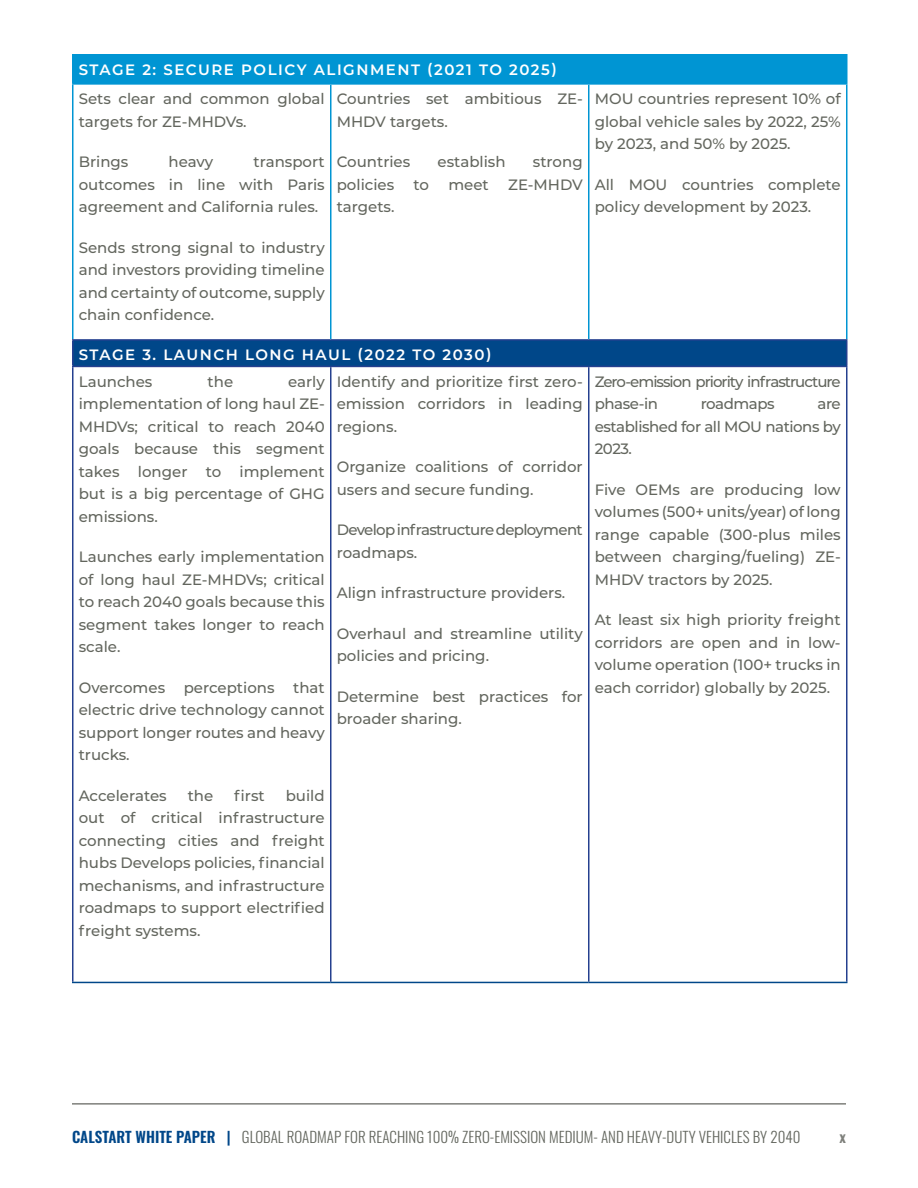
<style>
.page{position:relative;width:918px;height:1188px;background:#fff}
.page>*{position:absolute;margin:0;border:0;box-sizing:border-box;transform-origin:0 0}
.Text{font:500 15px/22.5px "Montserrat";color:#63665e;text-align:justify}
.Footer_Text{font:300 15px "Oswald";color:#63665e}
.Table_Header_Text{font:600 15px "Montserrat";letter-spacing:.1em;color:#fff}
.Text-2{font:500 15px/22.5px "Montserrat";letter-spacing:-.065em;color:#63665e}
.Text-3{font:500 15px/22.5px "Montserrat";letter-spacing:-.045em;color:#63665e}
.Text-4{font:500 15px "Montserrat";letter-spacing:-.03em;color:#63665e}
.Page_Number{font:600 15px "Oswald";color:#7e807b}
.s1{font-weight:600;color:#004789}
</style>
<div class="page">
<hr style="left:72px;top:1103px;width:774px;height:2px;background:#7e807b">
<div style="left:73px;top:54px;width:774px;height:30px;background:#0095d3"></div>
<div style="left:73px;top:340px;width:774px;height:26px;background:#004789"></div>
<hr style="left:72px;top:85px;width:2px;height:254px;background:#0095d3">
<hr style="left:330px;top:85px;width:2px;height:254px;background:#0095d3">
<hr style="left:588px;top:85px;width:2px;height:254px;background:#0095d3">
<hr style="left:846px;top:85px;width:2px;height:254px;background:#0095d3">
<hr style="left:72px;top:54px;width:2px;height:29px;background:#0095d3">
<hr style="left:846px;top:54px;width:2px;height:29px;background:#0095d3">
<hr style="left:72px;top:83px;width:259px;height:2px;background:#0095d3">
<hr style="left:331px;top:83px;width:258px;height:2px;background:#0095d3">
<hr style="left:589px;top:83px;width:259px;height:2px;background:#0095d3">
<hr style="left:72px;top:367px;width:2px;height:615px;background:#25408f">
<hr style="left:330px;top:367px;width:2px;height:615px;background:#25408f">
<hr style="left:588px;top:367px;width:2px;height:615px;background:#25408f">
<hr style="left:846px;top:367px;width:2px;height:615px;background:#25408f">
<hr style="left:72px;top:339px;width:259px;height:2px;background:#25408f">
<hr style="left:72px;top:341px;width:2px;height:25px;background:#25408f">
<hr style="left:331px;top:339px;width:258px;height:2px;background:#25408f">
<hr style="left:589px;top:339px;width:259px;height:2px;background:#25408f">
<hr style="left:846px;top:341px;width:2px;height:25px;background:#25408f">
<hr style="left:72px;top:366px;width:259px;height:1px;background:#25408f">
<hr style="left:331px;top:366px;width:258px;height:1px;background:#25408f">
<hr style="left:589px;top:366px;width:259px;height:1px;background:#25408f">
<hr style="left:72px;top:982px;width:259px;height:1px;background:#004789">
<hr style="left:331px;top:982px;width:258px;height:1px;background:#004789">
<hr style="left:589px;top:982px;width:259px;height:1px;background:#004789">
<p class="Table_Header_Text" style="left:79px;top:59px;width:480px">STAGE 2: SECURE POLICY ALIGNMENT (2021 TO 2025)</p>
<p class="Text" style="left:79px;top:87px;width:248px">Sets clear and common global targets for ZE-MHDVs.</p>
<p class="Text" style="left:79px;top:150px;width:51px">Brings</p>
<p class="Text" style="left:169px;top:150px;width:46px">heavy</p>
<p class="Text" style="left:337px;top:87px;width:248px">Countries set ambitious ZE-<br>MHDV targets.</p>
<p class="Text" style="left:337px;top:150px;width:75px">Countries</p>
<p class="Text" style="left:438px;top:150px;width:70px">establish</p>
<p class="Text" style="left:533px;top:150px;width:51px">strong</p>
<p class="Text" style="left:337px;top:173px;width:59px">policies</p>
<p class="Text" style="left:414px;top:173px;width:17px">to</p>
<p class="Text" style="left:448px;top:173px;width:42px">meet</p>
<p class="Text" style="left:508px;top:173px;width:76px">ZE-MHDV</p>
<p class="Text" style="left:337px;top:195px;width:59px">targets.</p>
<p class="Text" style="left:79px;top:150px;width:248px;text-indent:175px">transport outcomes in line with Paris agreement and California rules.</p>
<p class="Text" style="left:79px;top:236px;width:248px">Sends strong signal to industry and investors providing timeline and certainty of outcome, supply chain confidence.</p>
<p class="Table_Header_Text" style="left:79px;top:344px;width:414px">STAGE 3. LAUNCH LONG HAUL (2022 TO 2030)</p>
<p class="Text" style="left:79px;top:370px;width:75px">Launches</p>
<p class="Text" style="left:208px;top:370px;width:27px">the</p>
<p class="Text" style="left:337px;top:370px;width:247px">Identify and prioritize first zero&shy;emission corridors in leading regions.</p>
<p class="Text" style="left:337px;top:455px;width:247px">Organize coalitions of corridor users and secure funding.</p>
<p class="Text-3" style="left:337px;top:518px;width:248px">Develop infrastructure deployment roadmaps.</p>
<p class="Text" style="left:337px;top:581px;width:230px">Align infrastructure providers.</p>
<p class="Text" style="left:337px;top:622px;width:247px">Overhaul and streamline utility policies and pricing.</p>
<p class="Text" style="left:337px;top:685px;width:247px">Determine best practices for broader sharing.</p>
<p class="Text" style="left:79px;top:370px;width:248px;text-indent:209px">early implementation of long haul ZE-MHDVs; critical to reach 2040 goals because this segment takes longer to implement but is a big percentage of GHG emissions.</p>
<p class="Text" style="left:79px;top:545px;width:248px">Launches early implementation of long haul ZE-MHDVs; critical to reach 2040 goals because this segment takes longer to reach scale.</p>
<p class="Text" style="left:79px;top:676px;width:247px">Overcomes perceptions that electric drive technology cannot support longer routes and heavy trucks.</p>
<p class="Text" style="left:79px;top:784px;width:89px">Accelerates</p>
<p class="Text" style="left:188px;top:784px;width:27px">the</p>
<p class="Text" style="left:234px;top:784px;width:32px">first</p>
<p class="Text" style="left:79px;top:784px;width:248px;text-indent:207px">build out of critical infrastructure connecting cities and freight hubs Develops policies, financial mechanisms, and infrastructure roadmaps to support electrified freight systems.</p>
<p class="Text" style="left:595px;top:87px;width:248px">MOU countries represent 10% of global vehicle sales by 2022, 25% by 2023, and 50% by 2025.</p>
<p class="Text" style="left:595px;top:173px;width:247px">All MOU countries complete policy development by 2023.</p>
<p class="Text-2" style="left:595px;top:370px;width:248px">Zero-emission priority infrastructure phase-in</p>
<p class="Text-4" style="left:701px;top:394px;width:76px">roadmaps</p>
<p class="Text" style="left:595px;top:392px;width:248px;text-indent:223px">are established for all MOU nations by 2023.</p>
<p class="Text" style="left:595px;top:478px;width:248px">Five OEMs are producing low volumes (500+ units/year) of long range capable (300-plus miles between charging/fueling) ZE-MHDV tractors by 2025.</p>
<p class="Text" style="left:595px;top:608px;width:248px">At least six high priority freight corridors are open and in low&shy;volume operation (100+ trucks in each corridor) globally by 2025.</p>
<p class="Footer_Text" style="left:72px;top:1123px;width:730px"><span class="s1">CALSTART WHITE PAPER |</span> GLOBAL ROADMAP FOR REACHING 100% ZERO-EMISSION MEDIUM- AND HEAVY-DUTY VEHICLES BY 2040</p>
<p class="Page_Number" style="left:840px;top:1129px;width:8px">x</p>
</div>
